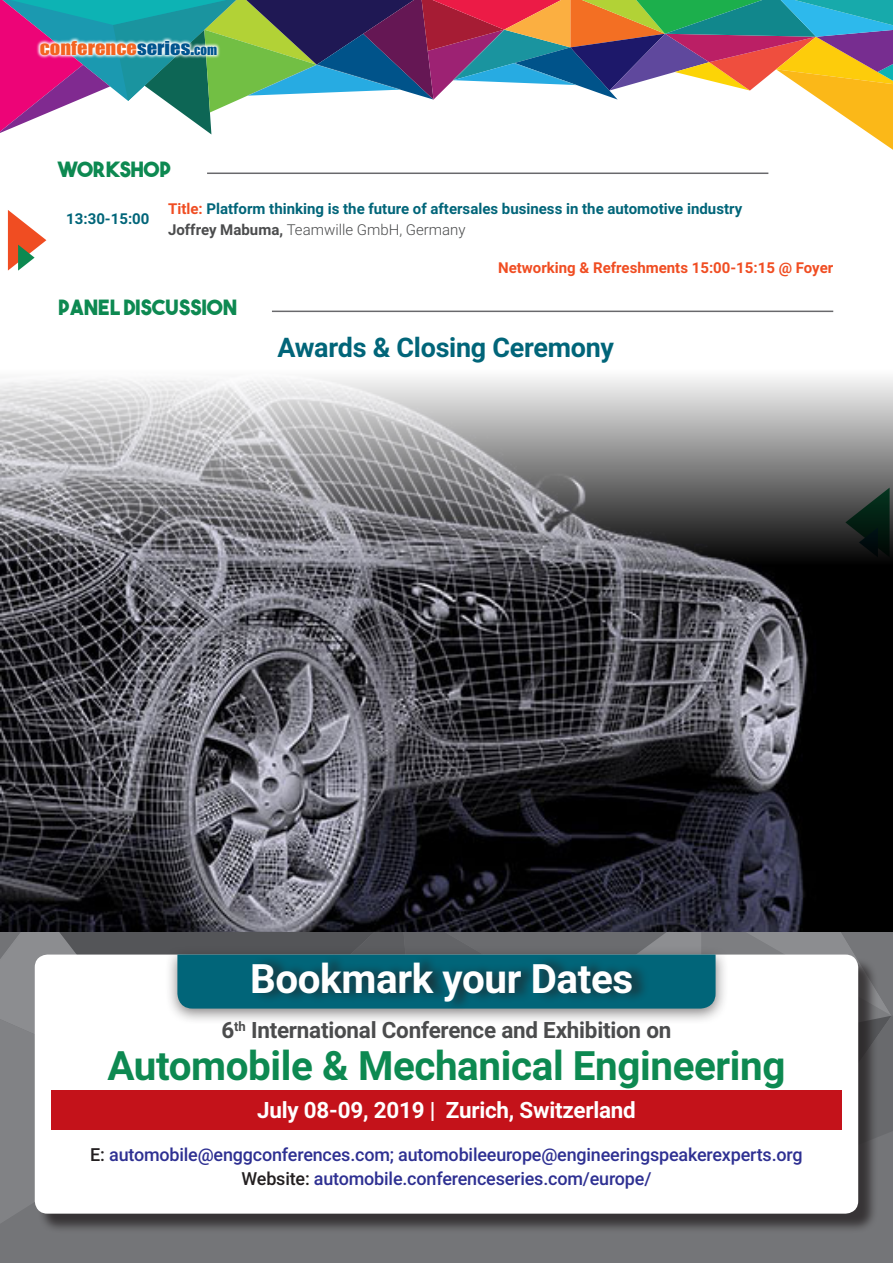
<style>
.page{position:relative;width:893px;height:1263px;background:#fff}
.page>*{position:absolute;margin:0;border:0;box-sizing:border-box;transform-origin:0 0}
.t1{font:700 40.5px "Roboto";letter-spacing:-.01em;color:#0d8951}
.t2{font:700 40.5px "Roboto";letter-spacing:-.01em;color:#fff}
.t3{font:700 27px "Roboto";letter-spacing:-.01em;color:#016579}
.t4{font:700 22.5px "Roboto";letter-spacing:-.01em;color:#4b4c4d}
.t5{font:700 22.5px "Roboto";letter-spacing:-.01em;color:#fff}
.t6{font:21px "The Bold Font";color:#0d8951}
.t7{font:500 18px "Roboto";letter-spacing:-.01em;color:#2e3092}
.t8{font:17.7px "Impact";color:#f36421;scale:1.16 1}
.t9{font:700 15px/21px "Roboto";color:#016579}
.t10{font:700 15px "Roboto";color:#f04d22}
.s1{color:#00548e}
.s2{font-size:12.6px;color:#00548e}
.s3{color:#f04d22}
.s4{color:#4b4c4d}
.s5{font-weight:300;color:#4b4c4d}
.s6{color:#231f20}
</style>
<div class="page">
<svg style="left:0;top:0;width:893px;height:150px"></svg>
<svg style="left:36px;top:37px;width:185px;height:22px"></svg>
<svg style="left:8px;top:210px;width:38px;height:61px"></svg>
<hr style="left:207px;top:173px;width:561px;height:1px;background:#69696c">
<hr style="left:272px;top:311px;width:561px;height:1px;background:#69696c">
<div style="left:0;top:932px;width:893px;height:331px;background:#747578"></div>
<svg style="left:0;top:932px;width:893px;height:298px;background:#ced1d3"></svg>
<div style="left:252px;top:954px;width:397px;height:57px;background:#231f20;opacity:.75"></div>
<div style="left:51px;top:1090px;width:791px;height:40px;background:#c4121a"></div>
<img style="left:1px;top:377px;width:891px;height:555px">
<p class="t8" style="left:40px;top:34px;width:154px">CONFERENCE<span class="s1">SERIES.</span><span class="s2">COM</span></p>
<p class="t6" style="left:58px;top:156px;width:115px">WORKSHOP</p>
<p class="t9" style="left:66px;top:208px;width:85px">13:30-15:00</p>
<p class="t9" style="left:168px;top:197px;width:576px"><span class="s3">Title:</span> Platform thinking is the future of aftersales business in the automotive industry<br><span class="s4">Joffrey Mabuma,</span> <span class="s5">Teamwille GmbH, Germany</span></p>
<p class="t10" style="left:498px;top:257px;width:337px">Networking &amp; Refreshments 15:00-15:15 @ Foyer</p>
<p class="t6" style="left:58px;top:294px;width:180px">PANEL DISCUSSION</p>
<p class="t3" style="left:277px;top:329px;width:338px">Awards &amp; Closing Ceremony</p>
<p class="t2" style="left:250px;top:951px;width:385px">Bookmark your Dates</p>
<p class="t4" style="left:222px;top:1014px;width:451px">6<sup>th</sup> International Conference and Exhibition on</p>
<p class="t1" style="left:107px;top:1037px;width:680px">Automobile &amp; Mechanical Engineering</p>
<p class="t5" style="left:257px;top:1094px;width:380px">July 08-09, 2019 | Zurich, Switzerland</p>
<p class="t7" style="left:90px;top:1142px;width:714px"><span class="s6">E:</span> automobile@enggconferences.com; automobileeurope@engineeringspeakerexperts.org</p>
<p class="t7" style="left:242px;top:1166px;width:411px"><span class="s6">Website:</span> automobile.conferenceseries.com/europe/</p>
</div>
